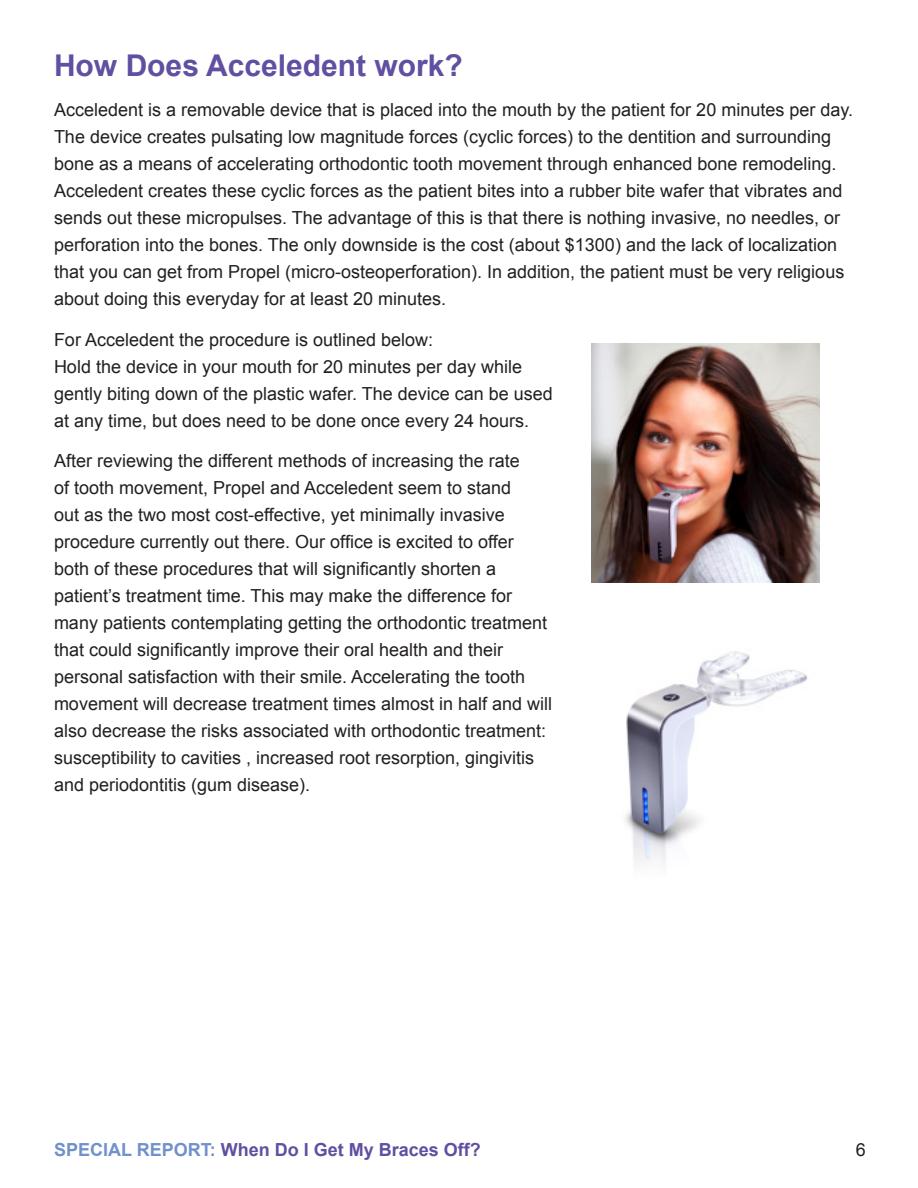
<style>
.page{position:relative;width:918px;height:1188px;background:#fff}
.page>*{position:absolute;margin:0;border:0;box-sizing:border-box;transform-origin:0 0}
.Paragraph_Style_1{font:700 30px "Arial";color:#614fa1}
.t1{font:18px/27px "Arial";color:#231f20}
.t2{font:700 18px "Arial";color:#614fa1}
.s1{color:#7191ca}
</style>
<div class="page">
<img style="left:591px;top:343px;width:228px;height:240px">
<svg style="left:625px;top:651px;width:183px;height:212px"></svg>
<p class="Paragraph_Style_1" style="left:54px;top:44px;width:410px">How Does Acceledent work?</p>
<p class="t1" style="left:54px;top:96px;width:801px">Acceledent is a removable device that is placed into the mouth by the patient for 20 minutes per day.<br>The device creates pulsating low magnitude forces (cyclic forces) to the dentition and surrounding bone as a means of accelerating orthodontic tooth movement through enhanced bone remodeling.<br>Acceledent creates these cyclic forces as the patient bites into a rubber bite wafer that vibrates and sends out these micropulses. The advantage of this is that there is nothing invasive, no needles, or perforation into the bones. The only downside is the cost (about $1300) and the lack of localization that you can get from Propel (micro-osteoperforation). In addition, the patient must be very religious about doing this everyday for at least 20 minutes.</p>
<p class="t1" style="left:54px;top:326px;width:381px">For Acceledent the procedure is outlined below:</p>
<p class="t1" style="left:54px;top:353px;width:500px">Hold the device in your mouth for 20 minutes per day while gently biting down of the plastic wafer. The device can be used at any time, but does need to be done once every 24 hours.</p>
<p class="t1" style="left:54px;top:447px;width:500px">After reviewing the different methods of increasing the rate<br>of tooth movement, Propel and Acceledent seem to stand<br>out as the two most cost-effective, yet minimally invasive procedure currently out there. Our office is excited to offer both of these procedures that will significantly shorten a patient’s treatment time. This may make the difference for many patients contemplating getting the orthodontic treatment that could significantly improve their oral health and their personal satisfaction with their smile. Accelerating the tooth movement will decrease treatment times almost in half and will also decrease the risks associated with orthodontic treatment: susceptibility to cavities , increased root resorption, gingivitis and periodontitis (gum disease).</p>
<p class="t2" style="left:54px;top:1137px;width:428px"><span class="s1">SPECIAL REPORT:</span> When Do I Get My Braces Off?</p>
<p class="t1" style="left:856px;top:1136px;width:12px">6</p>
</div>
